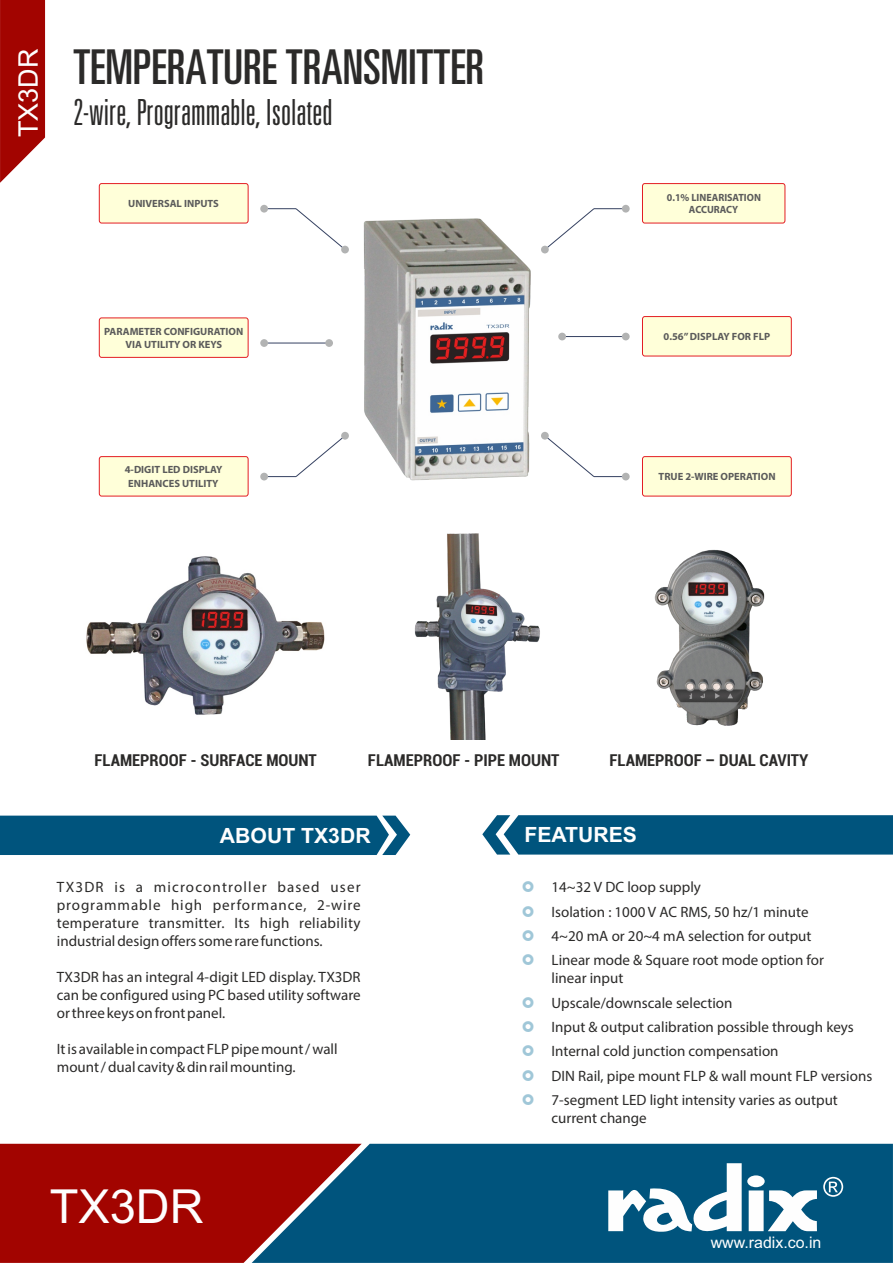
<style>
.page{position:relative;width:893px;height:1263px;background:#fff}
.page>*{position:absolute;margin:0;border:0;box-sizing:border-box;transform-origin:0 0}
.t1{font:ultra-condensed 48px "Univers LT Std";color:#2b2a29}
.t2{font:46.95px "Arial";color:#fefefe}
.t3{font:300 ultra-condensed 36px "Univers LT Std";color:#2b2a29}
.t4{font:27px "Arial";color:#fefefe}
.t5{font:700 21px "Arial";color:#fefefe}
.t6{font:700 condensed 16.5px "Roboto";color:#2b2a29}
.t7{font:15.9px "Arial";color:#fefefe}
.t8{font:15px/24.3px "Myriad Pro";color:#2b2a29}
.t9{font:700 10.5px/12.6px "Myriad Pro";color:#5b5b5b;text-align:center}
.t10{font:700 10.5px/12px "Myriad Pro";color:#5b5b5b;text-align:center;scale:.96 1}
</style>
<div class="page">
<div style="left:0;top:816px;width:410px;height:39px;background:#00547d"></div>
<div style="left:482px;top:815px;width:411px;height:39px;background:#00547d"></div>
<svg style="left:0;top:0;width:45px;height:183px;background:#ad2320"></svg>
<div style="left:0;top:1144px;width:252px;height:119px;background:#a20400"></div>
<svg style="left:252px;top:1144px;width:641px;height:119px;background:#144f73"></svg>
<svg style="left:608px;top:1163px;width:209px;height:70px"></svg>
<svg style="left:823px;top:1177px;width:20px;height:20px"></svg>
<img style="left:341px;top:218px;width:221px;height:263px">
<div style="left:99px;top:183px;width:149px;height:40px;background:#ffffd9;border:1px solid #e31e24;border-radius:2px"></div>
<div style="left:99px;top:318px;width:149px;height:40px;background:#ffffd9;border:1px solid #e31e24;border-radius:2px"></div>
<div style="left:99px;top:456px;width:149px;height:40px;background:#ffffd9;border:1px solid #e31e24;border-radius:2px"></div>
<div style="left:642px;top:183px;width:143px;height:40px;background:#ffffd9;border:1px solid #e31e24;border-radius:2px"></div>
<div style="left:642px;top:456px;width:149px;height:40px;background:#ffffd9;border:1px solid #e31e24;border-radius:2px"></div>
<div style="left:642px;top:316px;width:149px;height:40px;background:#ffffd9;border:1px solid #e31e24;border-radius:2px"></div>
<div style="left:260px;top:205px;width:8px;height:8px;background:#b2b3b3;border-radius:50%"></div>
<div style="left:260px;top:339px;width:8px;height:8px;background:#b2b3b3;border-radius:50%"></div>
<hr style="left:268px;top:343px;width:62px;height:1px;background:#354161">
<svg style="left:268px;top:208px;width:78px;height:40px"></svg>
<div style="left:341px;top:246px;width:8px;height:7px;background:#b2b3b3;border-radius:50%"></div>
<div style="left:622px;top:205px;width:8px;height:8px;background:#b2b3b3;border-radius:50%"></div>
<svg style="left:544px;top:208px;width:78px;height:43px"></svg>
<div style="left:541px;top:246px;width:8px;height:7px;background:#b2b3b3;border-radius:50%"></div>
<div style="left:260px;top:473px;width:8px;height:7px;background:#b2b3b3;border-radius:50%"></div>
<svg style="left:268px;top:438px;width:78px;height:40px"></svg>
<div style="left:341px;top:432px;width:8px;height:8px;background:#b2b3b3;border-radius:50%"></div>
<div style="left:622px;top:473px;width:8px;height:7px;background:#b2b3b3;border-radius:50%"></div>
<div style="left:622px;top:333px;width:8px;height:7px;background:#b2b3b3;border-radius:50%"></div>
<hr style="left:562px;top:336px;width:60px;height:1px;background:#354161">
<svg style="left:544px;top:434px;width:78px;height:44px"></svg>
<div style="left:541px;top:432px;width:8px;height:8px;background:#b2b3b3;border-radius:50%"></div>
<div style="left:558px;top:333px;width:8px;height:7px;background:#b2b3b3;border-radius:50%"></div>
<div style="left:325px;top:339px;width:8px;height:8px;background:#b2b3b3;border-radius:50%"></div>
<img style="left:86px;top:556px;width:239px;height:159px">
<img style="left:414px;top:533px;width:126px;height:207px">
<img style="left:654px;top:549px;width:111px;height:177px">
<h3 class="t4" style="left:18px;top:137px;width:90px;rotate:-90deg">TX3DR</h3>
<h1 class="t1" style="left:73px;top:49px;width:412px">TEMPERATURE TRANSMITTER</h1>
<h3 class="t3" style="left:73px;top:99px;width:261px">2-wire, Programmable, Isolated</h3>
<p class="t9" style="left:128px;top:198px;width:92px">UNIVERSAL INPUTS</p>
<p class="t9" style="left:104px;top:326px;width:141px">PARAMETER CONFIGURATION<br>VIA UTILITY OR KEYS</p>
<p class="t9" style="left:125px;top:464px;width:99px;line-height:13.6px">4-DIGIT LED DISPLAY<br>ENHANCES UTILITY</p>
<p class="t10" style="left:667px;top:192px;width:99px">0.1% LINEARISATION<br>ACCURACY</p>
<p class="t9" style="left:664px;top:331px;width:108px">0.56” DISPLAY FOR FLP</p>
<p class="t9" style="left:659px;top:471px;width:119px">TRUE 2-WIRE OPERATION</p>
<p class="t6" style="left:94px;top:754px;width:224px">FLAMEPROOF - SURFACE MOUNT</p>
<p class="t6" style="left:368px;top:754px;width:193px">FLAMEPROOF - PIPE MOUNT</p>
<p class="t6" style="left:609px;top:754px;width:201px">FLAMEPROOF – DUAL CAVITY</p>
<h3 class="t5" style="left:220px;top:827px;width:152px">ABOUT TX3DR</h3>
<p class="t8" style="left:57px;top:879px;width:305px;line-height:18px;text-align:justify">TX3DR is a microcontroller based user programmable high performance, 2-wire temperature transmitter. Its high reliability industrial design offers some rare functions.</p>
<p class="t8" style="left:57px;top:969px;width:305px;line-height:18px;text-align:justify">TX3DR has an integral 4-digit LED display. TX3DR can be configured using PC based utility software or three keys on front panel.</p>
<p class="t8" style="left:57px;top:1042px;width:282px;line-height:18px">It is available in compact FLP pipe mount / wall mount / dual cavity &amp; din rail mounting.</p>
<h2 class="t2" style="left:50px;top:1188px;width:155px">TX3DR</h2>
<h3 class="t5" style="left:524px;top:827px;width:114px">FEATURES</h3>
<p class="t8" style="left:552px;top:876px;width:274px">14~32 V DC loop supply<br>Isolation : 1000 V AC RMS, 50 hz/1 minute 4~20 mA or 20~4 mA selection for output Linear mode &amp; Square root mode option for</p>
<p class="t8" style="left:552px;top:967px;width:322px">linear input<br>Upscale/downscale selection<br>Input &amp; output calibration possible through keys Internal cold junction compensation<br>DIN Rail, pipe mount FLP &amp; wall mount FLP versions 7-segment LED light intensity varies as output</p>
<p class="t8" style="left:552px;top:1107px;width:97px">current change</p>
<p class="t7" style="left:711px;top:1236px;width:112px">www.radix.co.in</p>
</div>
